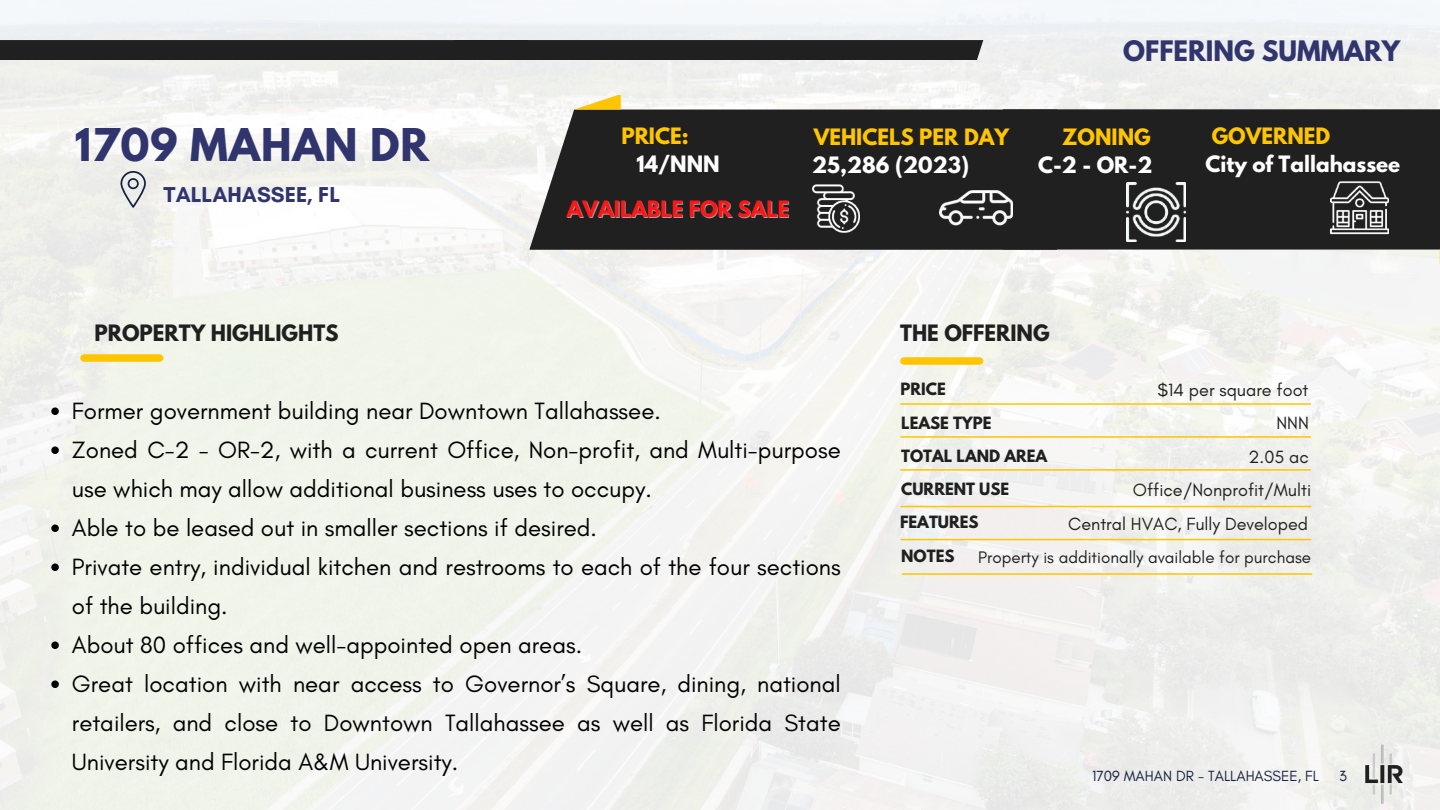
<style>
.page{position:relative;width:1440px;height:810px;background:#fff}
.page>*{position:absolute;margin:0;border:0;box-sizing:border-box;transform-origin:0 0}
.t1{font:700 40px "League Spartan";letter-spacing:.02em;color:#31356e}
.t2{font:700 25px "League Spartan";color:#31356e}
.t3{font:24px/39px "Glacial Indifference";color:#000}
.t4{font:700 22px "Glacial Indifference";color:#31356e}
.t5{font:700 20px "League Spartan";color:#fff}
.t6{font:700 20px "League Spartan";color:#ffc500}
.t7{font:700 20px "League Spartan";color:#202020}
.t8{font:700 20px "League Spartan";color:#ff1617}
.t9{font:18px/33.5px "Glacial Indifference";color:#202020;text-align:right}
.t10{font:17px "Glacial Indifference";color:#202020}
.t11{font:700 15px "League Spartan";color:#202020}
.t12{font:15px "Glacial Indifference";color:#14213d}
</style>
<div class="page">
<img style="left:0;top:0;width:1440px;height:810px">
<div style="left:0;top:40px;width:983px;height:20px;background:#202020"></div>
<svg style="left:529px;top:110px;width:474px;height:140px;background:#4c4b4b"></svg>
<svg style="left:574px;top:96px;width:47px;height:14px"></svg>
<svg style="left:1003px;top:109px;width:437px;height:141px;background:#272726"></svg>
<svg style="left:1439px;top:250px;width:1px;height:14px"></svg>
<div style="left:547px;top:120px;width:893px;height:119px;background:#202020"></div>
<svg style="left:120px;top:171px;width:26px;height:37px"></svg>
<div style="left:84px;top:354px;width:76px;height:8px;background:#ffc500"></div>
<img style="left:812px;top:185px;width:47px;height:47px">
<div style="left:904px;top:357px;width:76px;height:8px;background:#ffc500"></div>
<hr style="left:901px;top:403px;width:409px;height:2px;background:#ffc500">
<hr style="left:901px;top:436px;width:409px;height:2px;background:#ffc500">
<hr style="left:901px;top:469px;width:409px;height:2px;background:#ffc500">
<hr style="left:901px;top:506px;width:410px;height:1px;background:#ffc500">
<hr style="left:901px;top:539px;width:410px;height:1px;background:#ffc500">
<img style="left:939px;top:171px;width:74px;height:73px">
<img style="left:1126px;top:183px;width:59px;height:59px">
<img style="left:1330px;top:179px;width:58px;height:58px">
<svg style="left:51px;top:407px;width:8px;height:8px"></svg>
<svg style="left:51px;top:446px;width:8px;height:8px"></svg>
<svg style="left:51px;top:524px;width:8px;height:8px"></svg>
<svg style="left:51px;top:563px;width:8px;height:8px"></svg>
<svg style="left:51px;top:641px;width:8px;height:8px"></svg>
<svg style="left:51px;top:680px;width:8px;height:8px"></svg>
<img style="left:1325px;top:729px;width:115px;height:81px">
<hr style="left:902px;top:573px;width:410px;height:2px;background:#ffc500">
<h1 class="t1" style="left:75px;top:125px;width:356px">1709 MAHAN DR</h1>
<p class="t4" style="left:164px;top:181px;width:178px">TALLAHASSEE, FL</p>
<p class="t7" style="left:94px;top:323px;width:246px">PROPERTY HIGHLIGHTS</p>
<p class="t2" style="left:1123px;top:39px;width:279px">OFFERING SUMMARY</p>
<p class="t6" style="left:621px;top:126px;width:69px">PRICE:</p>
<p class="t6" style="left:814px;top:127px;width:197px">VEHICELS PER DAY</p>
<p class="t6" style="left:1062px;top:127px;width:90px">ZONING</p>
<p class="t5" style="left:636px;top:154px;width:85px">14/NNN</p>
<p class="t5" style="left:1038px;top:155px;width:116px">C-2 - OR-2</p>
<p class="t5" style="left:812px;top:155px;width:158px">25,286 (2023)</p>
<p class="t8" style="left:567px;top:199px;width:224px">AVAILABLE FOR SALE</p>
<p class="t7" style="left:900px;top:323px;width:151px">THE OFFERING</p>
<p class="t6" style="left:1212px;top:126px;width:120px">GOVERNED</p>
<p class="t5" style="left:1205px;top:154px;width:197px">City of Tallahassee</p>
<p class="t3" style="left:72px;top:391px;width:770px">Former government building near Downtown Tallahassee.<br>Zoned C-2 - OR-2, with a current Office, Non-profit, and Multi-purpose use which may allow additional business uses to occupy.<br>Able to be leased out in smaller sections if desired.<br>Private entry, individual kitchen and restrooms to each of the four sections of the building.<br>About 80 offices and well-appointed open areas.<br>Great location with near access to Governor’s Square, dining, national retailers, and close to Downtown Tallahassee as well as Florida State University and Florida A&amp;M University.</p>
<p class="t11" style="left:900px;top:381px;width:47px">PRICE</p>
<p class="t11" style="left:901px;top:415px;width:92px">LEASE TYPE</p>
<p class="t11" style="left:901px;top:448px;width:148px">TOTAL LAND AREA</p>
<p class="t9" style="left:1157px;top:373px;width:153px">$14 per square foot<br>NNN<br>2.05 ac</p>
<p class="t11" style="left:901px;top:482px;width:109px">CURRENT USE</p>
<p class="t9" style="left:1133px;top:473px;width:180px">Office/Nonprofit/Multi</p>
<p class="t11" style="left:900px;top:514px;width:80px">FEATURES</p>
<p class="t9" style="left:1068px;top:507px;width:241px">Central HVAC, Fully Developed</p>
<p class="t11" style="left:901px;top:549px;width:55px">NOTES</p>
<p class="t10" style="left:978px;top:547px;width:335px">Property is additionally available for purchase</p>
<p class="t12" style="left:1092px;top:767px;width:228px">1709 MAHAN DR - TALLAHASSEE, FL</p>
<p class="t12" style="left:1339px;top:767px;width:9px">3</p>
</div>
